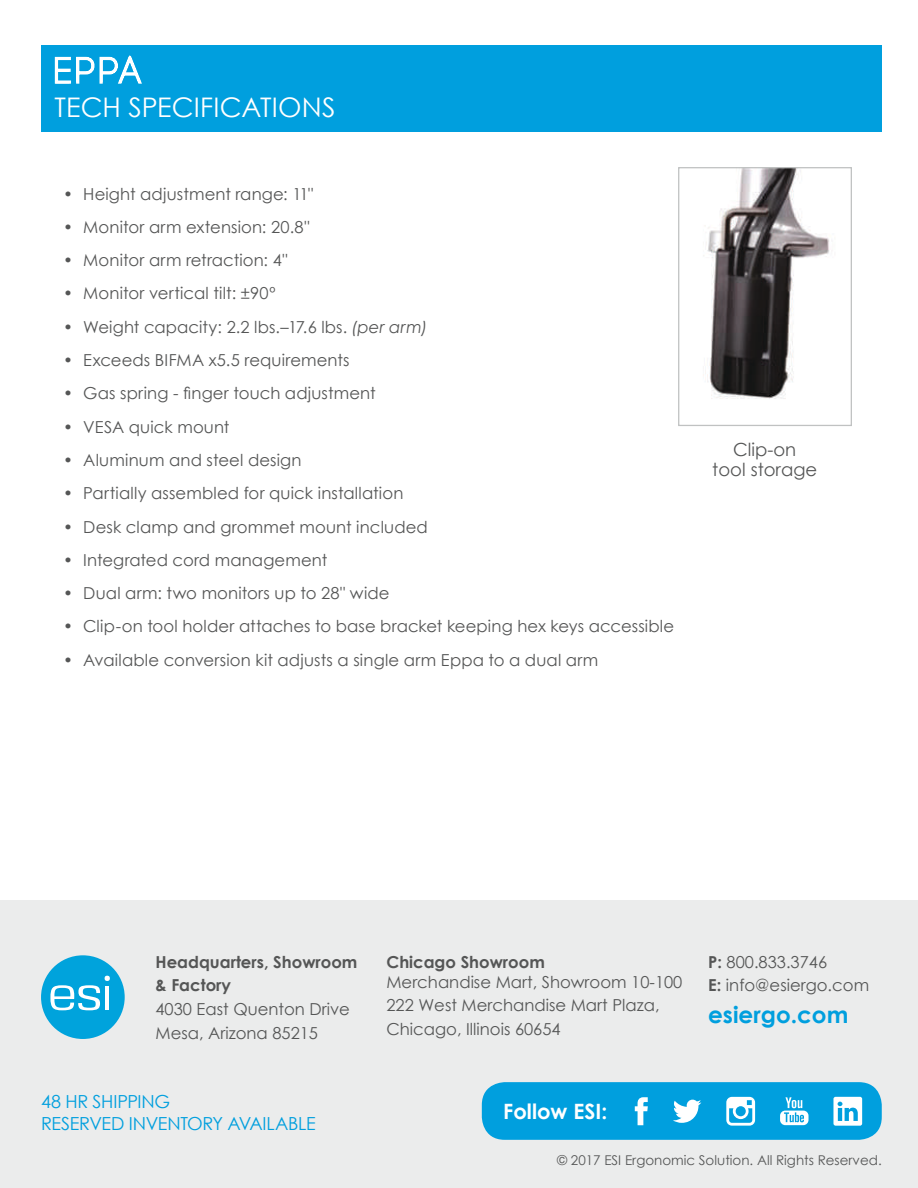
<style>
.page{position:relative;width:918px;height:1188px;background:#fff}
.page>*{position:absolute;margin:0;border:0;box-sizing:border-box;transform-origin:0 0}
.t1{font:27px "Century Gothic";letter-spacing:.005em;color:#fff}
.t2{font:700 23.1px "Century Gothic";color:#009fde}
.t3{font:700 21.15px "Century Gothic";color:#fff}
.t4{font:18px/22.5px "Century Gothic";letter-spacing:-.015em;color:#009fde}
.t5{font:18px/20.5px "Century Gothic";color:#555656;text-align:center}
.t6{font:16.5px/24px "Century Gothic";letter-spacing:.005em;color:#555656}
.t7{font:700 16.5px/23.1px "Century Gothic";color:#555656}
.t8{font:13.5px "Century Gothic";color:#555656}
.s1{font-style:italic}
.s2{font-weight:700}
</style>
<div class="page">
<div style="left:0;top:901px;width:918px;height:287px;background:#ebecec"></div>
<div style="left:41px;top:955px;width:84px;height:84px;background:#00a3dc;border-radius:50%"></div>
<svg style="left:50px;top:976px;width:60px;height:34px"></svg>
<hr style="left:105px;top:986px;width:4px;height:24px;background:#fff">
<div style="left:482px;top:1082px;width:400px;height:58px;background:#009fde;border-radius:23px"></div>
<svg style="left:673px;top:1100px;width:28px;height:23px"></svg>
<svg style="left:635px;top:1097px;width:13px;height:28px"></svg>
<svg style="left:780px;top:1097px;width:29px;height:28px"></svg>
<svg style="left:726px;top:1097px;width:29px;height:29px"></svg>
<svg style="left:833px;top:1097px;width:29px;height:29px"></svg>
<div style="left:41px;top:45px;width:841px;height:86px;background:#009fde"></div>
<svg style="left:54px;top:55px;width:88px;height:29px"></svg>
<img style="left:703px;top:169px;width:126px;height:230px">
<div style="left:678px;top:167px;width:174px;height:259px;border:1px solid #c0c2c2"></div>
<h1 class="t1" style="left:55px;top:88px;width:282px">TECH SPECIFICATIONS</h1>
<p class="t6" style="left:63px;top:181px;width:252px">• Height adjustment range: 11"</p>
<p class="t6" style="left:63px;top:215px;width:248px">• Monitor arm extension: 20.8"</p>
<p class="t6" style="left:63px;top:248px;width:226px">• Monitor arm retraction: 4"</p>
<p class="t6" style="left:63px;top:281px;width:214px">• Monitor vertical tilt: ±90º</p>
<p class="t6" style="left:63px;top:315px;width:366px">• Weight capacity: 2.2 lbs.–17.6 lbs. <span class="s1">(per arm)</span></p>
<p class="t6" style="left:63px;top:348px;width:288px">• Exceeds BIFMA x5.5 requirements</p>
<p class="t6" style="left:63px;top:381px;width:314px">• Gas spring - finger touch adjustment</p>
<p class="t6" style="left:63px;top:414px;width:168px">• VESA quick mount</p>
<p class="t6" style="left:63px;top:448px;width:240px">• Aluminum and steel design</p>
<p class="t6" style="left:63px;top:481px;width:342px">• Partially assembled for quick installation</p>
<p class="t6" style="left:63px;top:514px;width:366px">• Desk clamp and grommet mount included</p>
<p class="t6" style="left:63px;top:548px;width:266px">• Integrated cord management</p>
<p class="t6" style="left:63px;top:581px;width:328px">• Dual arm: two monitors up to 28" wide</p>
<p class="t6" style="left:63px;top:614px;width:613px">• Clip-on tool holder attaches to base bracket keeping hex keys accessible</p>
<p class="t6" style="left:63px;top:648px;width:537px">• Available conversion kit adjusts a single arm Eppa to a dual arm</p>
<p class="t5" style="left:712px;top:439px;width:107px">Clip-on<br>tool storage</p>
<p class="t7" style="left:156px;top:949px;width:203px">Headquarters, Showroom &amp; Factory</p>
<p class="t6" style="left:156px;top:997px;width:196px">4030 East Quenton Drive<br>Mesa, Arizona 85215</p>
<p class="t7" style="left:386px;top:949px;width:160px">Chicago Showroom</p>
<p class="t6" style="left:386px;top:969px;width:297px">Merchandise Mart, Showroom 10-100<br>222 West Merchandise Mart Plaza,<br>Chicago, Illinois 60654</p>
<p class="t6" style="left:708px;top:950px;width:162px;line-height:23.1px"><span class="s2">P:</span> 800.833.3746<br><span class="s2">E:</span> info@esiergo.com</p>
<h2 class="t2" style="left:708px;top:997px;width:142px">esiergo.com</h2>
<p class="t4" style="left:41px;top:1090px;width:276px">48 HR SHIPPING<br>RESERVED INVENTORY AVAILABLE</p>
<p class="t3" style="left:503px;top:1096px;width:105px">Follow ESI:</p>
<p class="t8" style="left:557px;top:1151px;width:326px">© 2017 ESI Ergonomic Solution. All Rights Reserved.</p>
</div>
